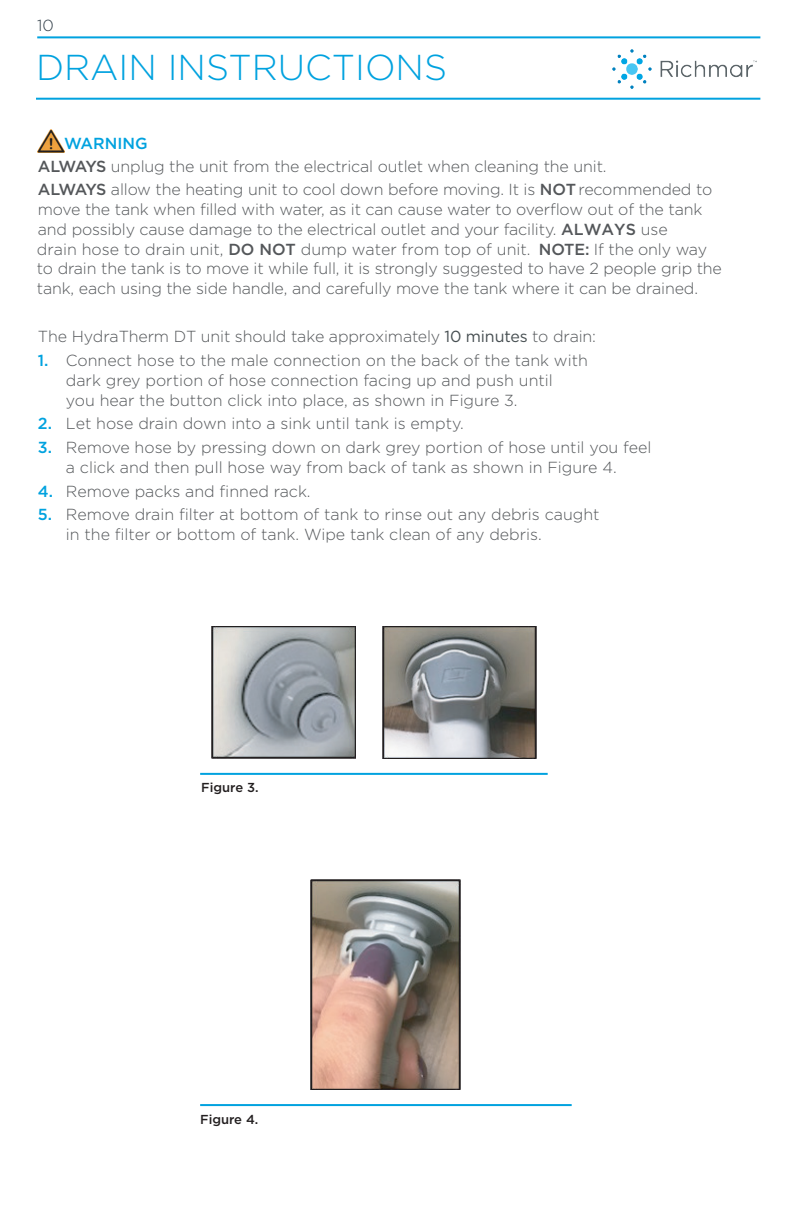
<style>
.page{position:relative;width:792px;height:1224px;background:#fff}
.page>*{position:absolute;margin:0;border:0;box-sizing:border-box;transform-origin:0 0}
.t1{font:300 36px "Gotham";color:#00a2df}
.t2{font:300 16px/20px "Gotham";letter-spacing:-.01em;color:#54575a}
.t3{font:300 16px "Gotham";color:#313e48}
.t4{font:500 13px "Gotham";color:#231f20}
.s1{font-weight:500;color:#00a2df}
.s2{font-weight:500}
.s3{font-weight:400;color:#474f52}
</style>
<div class="page">
<img style="left:612px;top:49px;width:145px;height:40px">
<hr style="left:36px;top:98px;width:724px;height:2px;background:#00a2df">
<hr style="left:37px;top:36px;width:723px;height:2px;background:#00a2df">
<img style="left:38px;top:130px;width:26px;height:23px">
<hr style="left:200px;top:773px;width:348px;height:2px;background:#00a2df">
<hr style="left:200px;top:1104px;width:372px;height:2px;background:#00a2df">
<img style="left:211px;top:626px;width:144px;height:132px">
<img style="left:383px;top:626px;width:154px;height:132px">
<img style="left:311px;top:880px;width:150px;height:210px">
<p class="t3" style="left:37px;top:15px;width:18px">10</p>
<h1 class="t1" style="left:36px;top:45px;width:413px">DRAIN INSTRUCTIONS</h1>
<p class="t2" style="left:38px;top:131px;width:676px;line-height:23.2px;text-indent:26px"><span class="s1">WARNING<br></span><span class="s2">ALWAYS</span> unplug the unit from the electrical outlet when cleaning the unit.<br><span class="s2">ALWAYS</span> allow the heating unit to cool down before moving. It is <span class="s2">NOT</span>recommended to</p>
<p class="t2" style="left:38px;top:199px;width:666px">move the tank when filled with water, as it can cause water to overflow out of the tank</p>
<p class="t2" style="left:38px;top:219px;width:631px">and possibly cause damage to the electrical outlet and your facility. <span class="s2">ALWAYS</span> use</p>
<p class="t2" style="left:539px;top:239px;width:170px"><span class="s2">NOTE:</span> If the only way</p>
<p class="t2" style="left:37px;top:258px;width:687px">to drain the tank is to move it while full, it is strongly suggested to have 2 people grip the</p>
<p class="t2" style="left:37px;top:278px;width:663px">tank, each using the side handle, and carefully move the tank where it can be drained.</p>
<p class="t2" style="left:38px;top:325px;width:560px">The HydraTherm DT unit should take approximately <span class="s3">10 minutes</span> to drain:</p>
<p class="t2" style="left:66px;top:350px;width:524px;text-indent:-28px"><span class="s1">1.</span> Connect hose to the male connection on the back of the tank with dark grey portion of hose connection facing up and push until<br>you hear the button click into place, as shown in Figure 3.</p>
<p class="t2" style="left:38px;top:413px;width:427px"><span class="s1">2.</span> Let hose drain down into a sink until tank is empty.</p>
<p class="t2" style="left:38px;top:437px;width:615px;text-align:center"><span class="s1">3.</span> Remove hose by pressing down on dark grey portion of hose until you feel a click and then pull hose way from back of tank as shown in Figure 4.</p>
<p class="t2" style="left:38px;top:481px;width:274px"><span class="s1">4.</span> Remove packs and finned rack.</p>
<p class="t2" style="left:66px;top:504px;width:535px;text-indent:-28px"><span class="s1">5.</span> Remove drain filter at bottom of tank to rinse out any debris caught in the filter or bottom of tank. Wipe tank clean of any debris.</p>
<p class="t2" style="left:37px;top:239px;width:495px">drain hose to drain unit, <span class="s2">DO NOT</span> dump water from top of unit.</p>
<p class="t4" style="left:201px;top:779px;width:59px">Figure 3.</p>
<p class="t4" style="left:200px;top:1110px;width:60px">Figure 4.</p>
</div>
